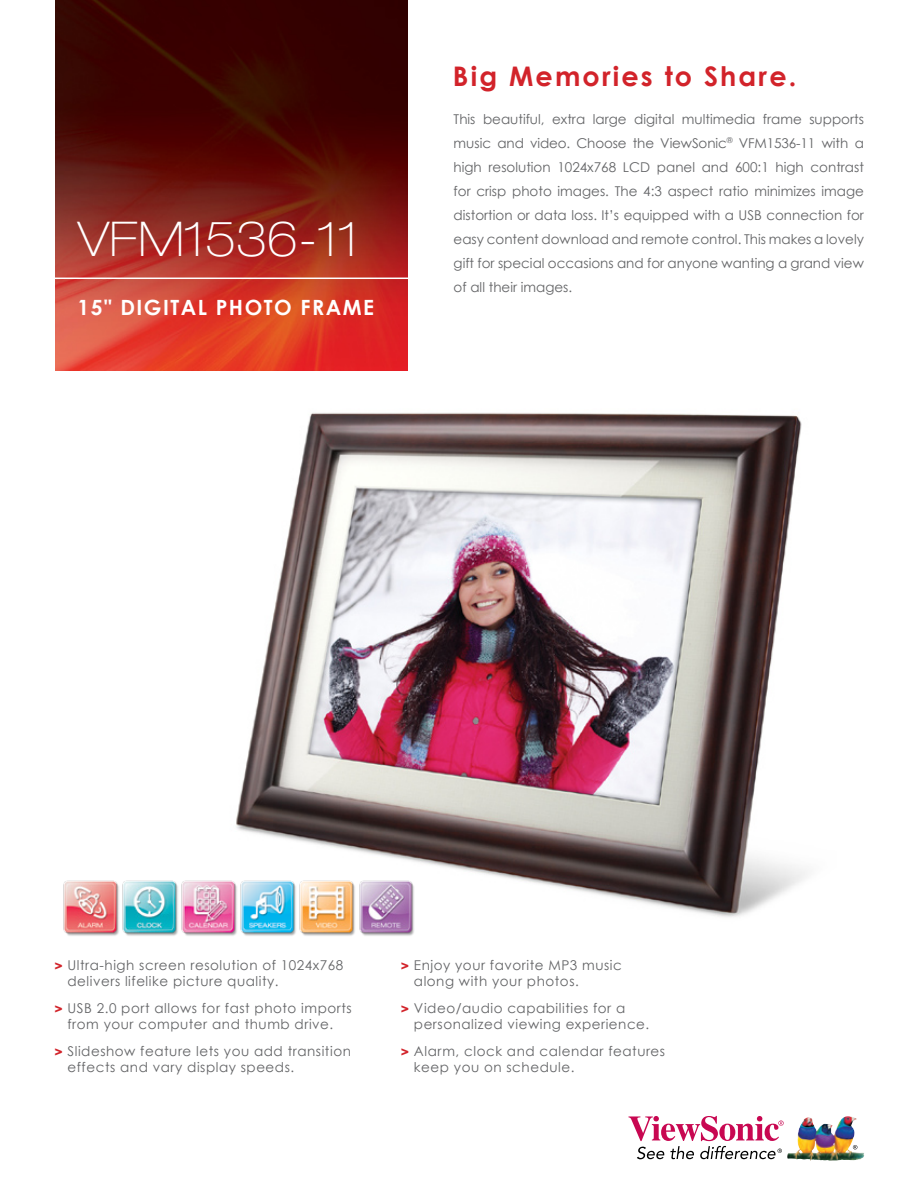
<style>
.page{position:relative;width:918px;height:1188px;background:#fff}
.page>*{position:absolute;margin:0;border:0;box-sizing:border-box;transform-origin:0 0}
.t1{font:100 expanded 48px "Helvetica Neue";color:#fff}
.t2{font:700 27px "Century Gothic";letter-spacing:.08em;color:#d2232a}
.t3{font:700 21px "Century Gothic";letter-spacing:.07em;color:#fff}
.t4{font:13.5px/24px "Century Gothic";letter-spacing:.04em;color:#636466}
.s1{font-family:"Avenir";font-weight:900;color:#d2232a}
</style>
<div class="page">
<img style="left:236px;top:349px;width:571px;height:568px">
<img style="left:55px;top:0;width:352px;height:371px">
<img style="left:787px;top:1116px;width:77px;height:45px">
<svg style="left:853px;top:1145px;width:4px;height:4px"></svg>
<svg style="left:628px;top:1116px;width:156px;height:43px"></svg>
<hr style="left:53px;top:278px;width:357px;height:1px;background:#fff">
<img style="left:302px;top:876px;width:52px;height:60px">
<img style="left:242px;top:876px;width:60px;height:60px">
<img style="left:183px;top:876px;width:59px;height:60px">
<img style="left:124px;top:880px;width:59px;height:56px">
<img style="left:63px;top:880px;width:61px;height:56px">
<img style="left:354px;top:876px;width:66px;height:60px">
<h1 class="t1" style="left:78px;top:210px;width:282px">VFM1536-11</h1>
<h3 class="t3" style="left:78px;top:294px;width:298px">15" DIGITAL PHOTO FRAME</h3>
<h2 class="t2" style="left:453px;top:59px;width:345px">Big Memories to Share.</h2>
<p class="t4" style="left:454px;top:107px;width:412px;text-align:justify">This beautiful, extra large digital multimedia frame supports music and video. Choose the ViewSonic<sup>®</sup> VFM1536-11 with a high resolution 1024x768 LCD panel and 600:1 high contrast for crisp photo images. The 4:3 aspect ratio minimizes image distortion or data loss. It’s equipped with a USB connection for easy content download and remote control. This makes a lovely gift for special occasions and for anyone wanting a grand view of all their images.</p>
<p class="t4" style="left:68px;top:957px;width:277px;line-height:16.2px;text-indent:-14px"><span class="s1">&gt;</span> Ultra-high screen resolution of 1024x768 delivers lifelike picture quality.</p>
<p class="t4" style="left:54px;top:1000px;width:299px;line-height:16.2px;text-align:center"><span class="s1">&gt;</span> USB 2.0 port allows for fast photo imports from your computer and thumb drive.</p>
<p class="t4" style="left:67px;top:1043px;width:285px;line-height:16.2px;text-indent:-13px"><span class="s1">&gt;</span> Slideshow feature lets you add transition effects and vary display speeds.</p>
<p class="t4" style="left:414px;top:957px;width:210px;line-height:16.2px;text-indent:-13px"><span class="s1">&gt;</span> Enjoy your favorite MP3 music along with your photos.</p>
<p class="t4" style="left:414px;top:1000px;width:237px;line-height:16.2px;text-indent:-14px"><span class="s1">&gt;</span> Video/audio capabilities for a personalized viewing experience.</p>
<p class="t4" style="left:414px;top:1043px;width:253px;line-height:16.2px;text-indent:-14px"><span class="s1">&gt;</span> Alarm, clock and calendar features keep you on schedule.</p>
</div>
